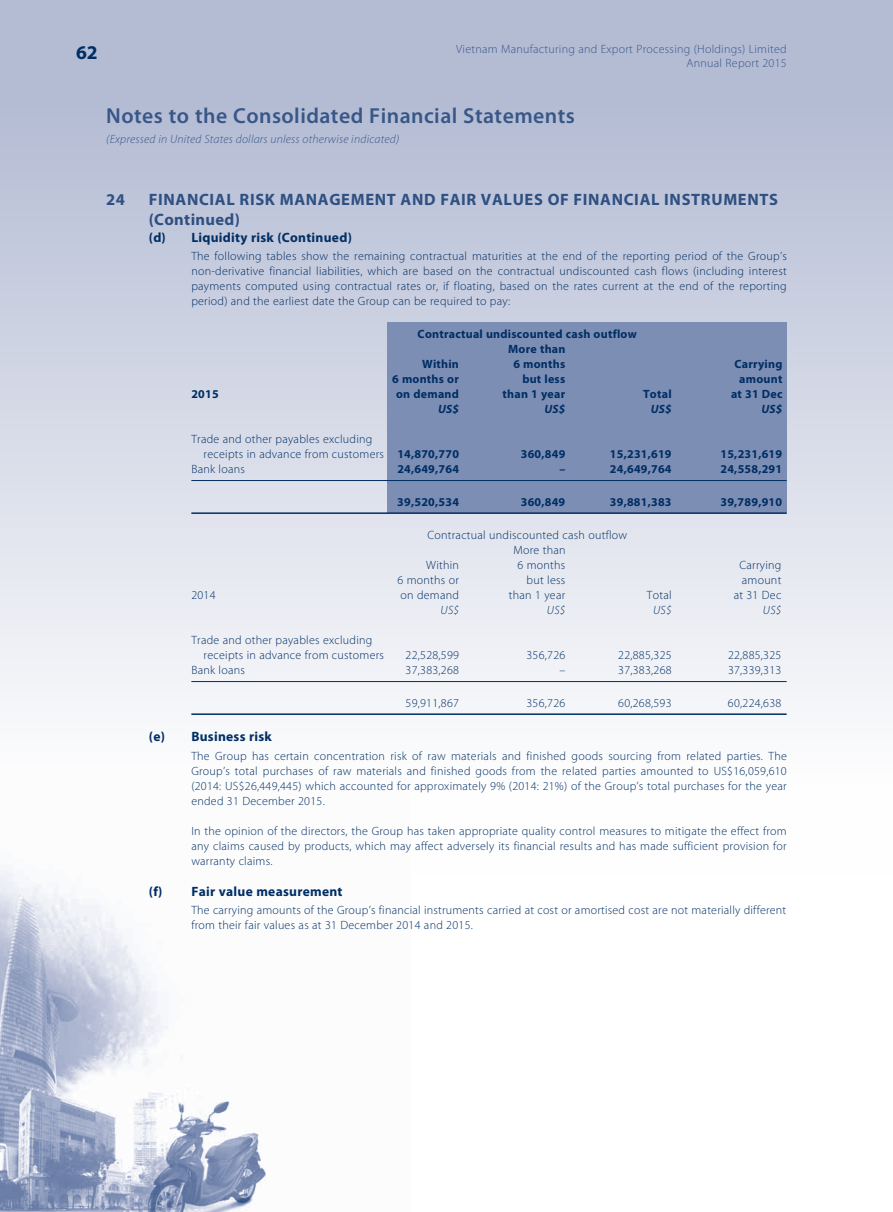
<style>
.page{position:relative;width:893px;height:1212px;background:#fff}
.page>*{position:absolute;margin:0;border:0;box-sizing:border-box;transform-origin:0 0}
.t1{font:600 21.75px "Myriad Pro";letter-spacing:.02em;color:#385788}
.t2{font:700 19.5px "Myriad Pro";color:#002e64}
.t3{font:700 16.5px "Myriad Pro";letter-spacing:.02em;color:#2f5082}
.t4{font:700 13.5px "Myriad Pro";letter-spacing:.02em;color:#002e64}
.t5{font:300 12px/15px "Myriad Pro";letter-spacing:.02em;color:#002e64;text-align:justify}
.t6{font:700 12px "Myriad Pro";letter-spacing:.02em;color:#002e64}
.t7{font:300 12px/14.4px "Myriad Pro";letter-spacing:.02em;color:#385788;text-align:right}
.t8{font:italic 300 12px "Myriad Pro";letter-spacing:.02em;color:#385788}
.t9{font:italic 700 12px "Myriad Pro";letter-spacing:.02em;color:#002e64}
.t10{font:italic 300 12px "Myriad Pro";letter-spacing:.02em;color:#002e64}
.s1{font-weight:700}
</style>
<div class="page">
<div style="left:0;top:0;width:893px;height:873px;background:linear-gradient(to bottom,#acb5cf,#fff)"></div>
<img style="left:0;top:772px;width:411px;height:440px">
<div style="left:387px;top:323px;width:400px;height:190px;background:#7d8eb4"></div>
<hr style="left:191px;top:480px;width:596px;height:1px;background:#002e64">
<hr style="left:191px;top:512px;width:596px;height:2px;background:#002e64">
<hr style="left:191px;top:681px;width:596px;height:1px;background:#002e64">
<hr style="left:191px;top:713px;width:596px;height:2px;background:#002e64">
<h2 class="t2" style="left:76px;top:40px;width:23px">62</h2>
<p class="t7" style="left:456px;top:41px;width:332px">Vietnam Manufacturing and Export Processing (Holdings) Limited<br>Annual Report 2015</p>
<h1 class="t1" style="left:106px;top:102px;width:470px">Notes to the Consolidated Financial Statements</h1>
<p class="t8" style="left:106px;top:132px;width:294px">(Expressed in United States dollars unless otherwise indicated)</p>
<h3 class="t3" style="left:106px;top:189px;width:20px">24</h3>
<h3 class="t3" style="left:149px;top:189px;width:20px">Financial</h3>
<h3 class="t3" style="left:240px;top:189px;width:10px">risk</h3>
<h3 class="t3" style="left:280px;top:189px;width:13px">management</h3>
<h3 class="t3" style="left:401px;top:189px;width:13px">and</h3>
<h3 class="t3" style="left:440px;top:189px;width:10px">fair</h3>
<h3 class="t3" style="left:481px;top:189px;width:12px">values</h3>
<h3 class="t3" style="left:548px;top:189px;width:37px">of financial</h3>
<h3 class="t3" style="left:664px;top:189px;width:12px">instruments</h3>
<h3 class="t3" style="left:149px;top:208px;width:93px">(Continued)</h3>
<p class="t4" style="left:149px;top:228px;width:205px">(d) Liquidity risk (Continued)</p>
<p class="t5" style="left:191px;top:248px;width:597px">The following tables show the remaining contractual maturities at the end of the reporting period of the Group’s non-derivative financial liabilities, which are based on the contractual undiscounted cash flows (including interest payments computed using contractual rates or, if floating, based on the rates current at the end of the reporting period) and the earliest date the Group can be required to pay:</p>
<p class="t6" style="left:418px;top:326px;width:221px">Contractual undiscounted cash outflow</p>
<p class="t6" style="left:508px;top:341px;width:59px">More than</p>
<p class="t6" style="left:422px;top:356px;width:38px">Within</p>
<p class="t6" style="left:513px;top:356px;width:53px">6 months</p>
<p class="t6" style="left:734px;top:356px;width:49px">Carrying</p>
<p class="t6" style="left:392px;top:371px;width:68px">6 months or</p>
<p class="t6" style="left:522px;top:371px;width:44px">but less</p>
<p class="t6" style="left:739px;top:371px;width:45px">amount</p>
<p class="t6" style="left:191px;top:386px;width:29px">2015</p>
<p class="t6" style="left:396px;top:386px;width:64px">on demand</p>
<p class="t6" style="left:503px;top:386px;width:64px">than 1 year</p>
<p class="t6" style="left:643px;top:386px;width:30px">Total</p>
<p class="t6" style="left:731px;top:386px;width:53px">at 31 Dec</p>
<p class="t9" style="left:438px;top:401px;width:22px">US$</p>
<p class="t9" style="left:544px;top:401px;width:22px">US$</p>
<p class="t9" style="left:651px;top:401px;width:22px">US$</p>
<p class="t9" style="left:761px;top:401px;width:22px">US$</p>
<p class="t5" style="left:204px;top:431px;width:257px;text-indent:-12px">Trade and other payables excluding<br>receipts in advance from customers <span class="s1">14,870,770</span></p>
<p class="t6" style="left:521px;top:446px;width:46px">360,849</p>
<p class="t6" style="left:610px;top:446px;width:63px">15,231,619</p>
<p class="t6" style="left:720px;top:446px;width:63px">15,231,619</p>
<p class="t5" style="left:191px;top:461px;width:55px">Bank loans</p>
<p class="t6" style="left:397px;top:461px;width:63px">24,649,764</p>
<p class="t6" style="left:559px;top:461px;width:7px">–</p>
<p class="t6" style="left:610px;top:461px;width:63px">24,649,764</p>
<p class="t6" style="left:720px;top:461px;width:63px">24,558,291</p>
<p class="t6" style="left:397px;top:494px;width:63px">39,520,534</p>
<p class="t6" style="left:521px;top:494px;width:46px">360,849</p>
<p class="t6" style="left:610px;top:494px;width:63px">39,881,383</p>
<p class="t6" style="left:720px;top:494px;width:63px">39,789,910</p>
<p class="t5" style="left:427px;top:527px;width:201px">Contractual undiscounted cash outflow</p>
<p class="t5" style="left:513px;top:542px;width:54px">More than</p>
<p class="t5" style="left:426px;top:557px;width:34px">Within</p>
<p class="t5" style="left:517px;top:557px;width:49px">6 months</p>
<p class="t5" style="left:739px;top:557px;width:43px">Carrying</p>
<p class="t5" style="left:397px;top:572px;width:63px">6 months or</p>
<p class="t5" style="left:526px;top:572px;width:40px">but less</p>
<p class="t5" style="left:742px;top:572px;width:41px">amount</p>
<p class="t5" style="left:191px;top:587px;width:26px">2014</p>
<p class="t5" style="left:401px;top:587px;width:60px">on demand</p>
<p class="t5" style="left:509px;top:587px;width:58px">than 1 year</p>
<p class="t5" style="left:647px;top:587px;width:26px">Total</p>
<p class="t5" style="left:734px;top:587px;width:49px">at 31 Dec</p>
<p class="t10" style="left:441px;top:603px;width:20px">US$</p>
<p class="t10" style="left:547px;top:603px;width:20px">US$</p>
<p class="t10" style="left:653px;top:603px;width:20px">US$</p>
<p class="t10" style="left:763px;top:603px;width:20px">US$</p>
<p class="t5" style="left:204px;top:632px;width:182px;text-indent:-12px">Trade and other payables excluding receipts in advance from customers</p>
<p class="t5" style="left:406px;top:647px;width:55px">22,528,599</p>
<p class="t5" style="left:526px;top:647px;width:40px">356,726</p>
<p class="t5" style="left:618px;top:647px;width:55px">22,885,325</p>
<p class="t5" style="left:728px;top:647px;width:55px">22,885,325</p>
<p class="t5" style="left:191px;top:662px;width:55px">Bank loans</p>
<p class="t5" style="left:406px;top:662px;width:55px">37,383,268</p>
<p class="t5" style="left:559px;top:662px;width:7px">–</p>
<p class="t5" style="left:618px;top:662px;width:55px">37,383,268</p>
<p class="t5" style="left:728px;top:662px;width:55px">37,339,313</p>
<p class="t5" style="left:406px;top:695px;width:55px">59,911,867</p>
<p class="t5" style="left:526px;top:695px;width:40px">356,726</p>
<p class="t5" style="left:618px;top:695px;width:55px">60,268,593</p>
<p class="t5" style="left:728px;top:695px;width:55px">60,224,638</p>
<p class="t4" style="left:149px;top:728px;width:125px">(e) Business risk</p>
<p class="t5" style="left:191px;top:748px;width:597px">The Group has certain concentration risk of raw materials and finished goods sourcing from related parties. The Group’s total purchases of raw materials and finished goods from the related parties amounted to US$16,059,610 (2014: US$26,449,445) which accounted for approximately 9% (2014: 21%) of the Group’s total purchases for the year ended 31 December 2015.</p>
<p class="t5" style="left:191px;top:823px;width:597px">In the opinion of the directors, the Group has taken appropriate quality control measures to mitigate the effect from any claims caused by products, which may affect adversely its financial results and has made sufficient provision for warranty claims.</p>
<p class="t4" style="left:149px;top:882px;width:195px">(f) Fair value measurement</p>
<p class="t5" style="left:191px;top:902px;width:596px">The carrying amounts of the Group’s financial instruments carried at cost or amortised cost are not materially different from their fair values as at 31 December 2014 and 2015.</p>
</div>
